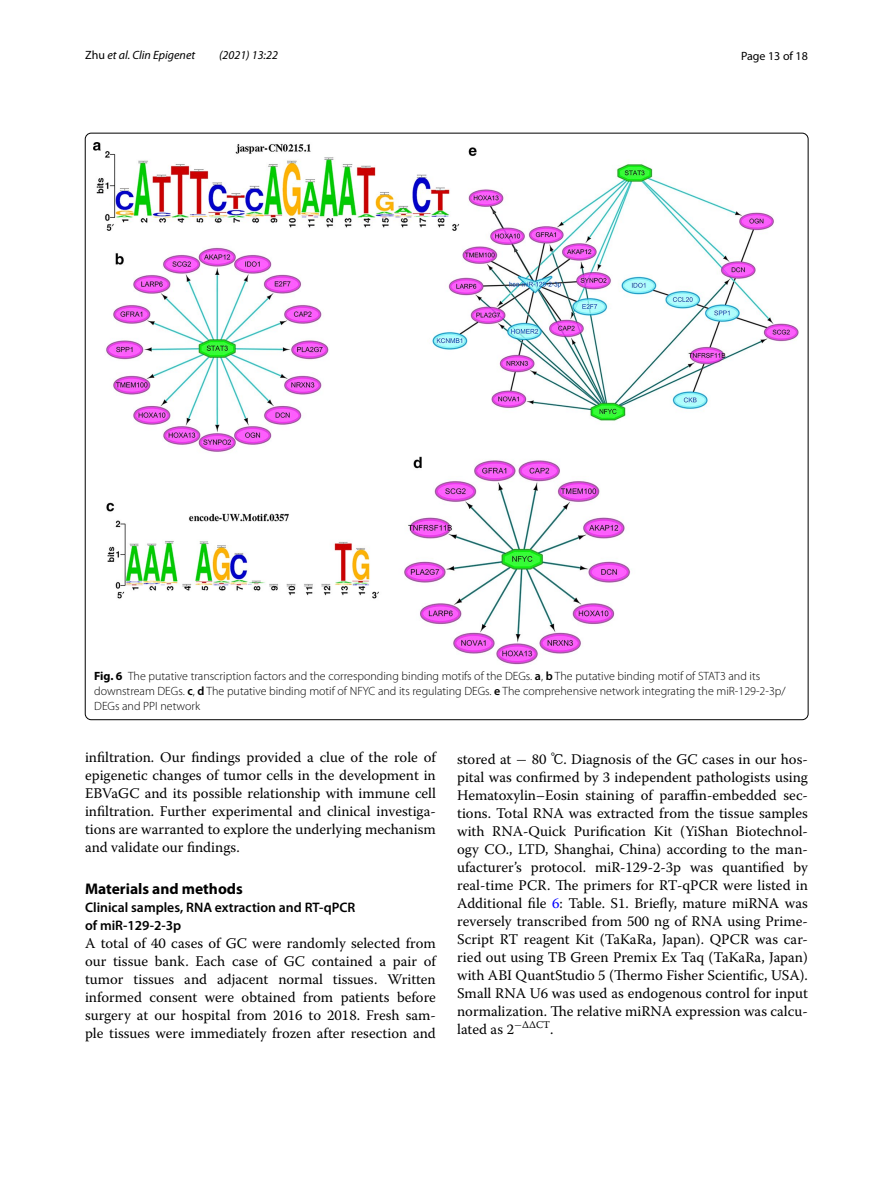
<style>
.page{position:relative;width:893px;height:1187px;background:#fff}
.page>*{position:absolute;margin:0;border:0;box-sizing:border-box;transform-origin:0 0}
.t1{font:700 15.45px "Myriad Pro";color:#000}
.t2{font:14.7px/18px "Warnock Pro";color:#000;text-align:justify}
.t3{font:600 13.8px/18px "Myriad Pro";color:#000}
.t4{font:300 12px/15px "Myriad Pro";color:#000}
.t5{font:italic 12px "Myriad Pro";color:#000}
.t6{font:12px "Myriad Pro";color:#000}
.s1{font-style:normal}
.s2{font-weight:700}
.s3{font-weight:600}
.s4{font-family:"MTSY"}
.s5{font-family:"Code 2000"}
.s6{color:#00f}
</style>
<div class="page">
<img style="left:94px;top:142px;width:705px;height:523px">
<p class="t5" style="left:85px;top:48px;width:112px"><span class="s1">Zhu</span> et al. Clin Epigenet</p>
<p class="t5" style="left:219px;top:48px;width:60px">(2021) 13:22</p>
<p class="t6" style="left:741px;top:48px;width:68px">Page 13 of 18</p>
<p class="t4" style="left:94px;top:668px;width:693px"><span class="s2">Fig. 6</span> The putative transcription factors and the corresponding binding motifs of the DEGs. <span class="s3">a</span>, <span class="s3">b</span> The putative binding motif of STAT3 and its downstream DEGs. <span class="s3">c</span>, <span class="s3">d</span> The putative binding motif of NFYC and its regulating DEGs. <span class="s3">e</span> The comprehensive network integrating the miR-129-2-3p/<br>DEGs and PPI network</p>
<p class="t2" style="left:85px;top:747px;width:352px">infiltration. Our findings provided a clue of the role of epigenetic changes of tumor cells in the development in EBVaGC and its possible relationship with immune cell infiltration. Further experimental and clinical investiga&shy;tions are warranted to explore the underlying mechanism and validate our findings.</p>
<p class="t1" style="left:85px;top:878px;width:159px">Materials and methods</p>
<p class="t3" style="left:85px;top:898px;width:272px">Clinical samples, RNA extraction and RT‑qPCR of miR‑129‑2‑3p</p>
<p class="t2" style="left:85px;top:934px;width:352px">A total of 40 cases of GC were randomly selected from our tissue bank. Each case of GC contained a pair of tumor tissues and adjacent normal tissues. Written informed consent were obtained from patients before surgery at our hospital from 2016 to 2018. Fresh sam&shy;ple tissues were immediately frozen after resection and</p>
<p class="t2" style="left:457px;top:749px;width:352px">stored at <span class="s4">−</span> 80 <span class="s5">℃</span>. Diagnosis of the GC cases in our hos&shy;pital was confirmed by 3 independent pathologists using Hematoxylin–Eosin staining of paraffin-embedded sec&shy;tions. Total RNA was extracted from the tissue samples with RNA-Quick Purification Kit (YiShan Biotechnol&shy;ogy CO., LTD, Shanghai, China) according to the man&shy;ufacturer’s protocol. miR-129-2-3p was quantified by real-time PCR. The primers for RT-qPCR were listed in Additional file <span class="s6">6</span>: Table. S1. Briefly, mature miRNA was reversely transcribed from 500 ng of RNA using Prime-Script RT reagent Kit (TaKaRa, Japan). QPCR was car&shy;ried out using TB Green Premix Ex Taq (TaKaRa, Japan) with ABI QuantStudio 5 (Thermo Fisher Scientific, USA).<br>Small RNA U6 was used as endogenous control for input normalization. The relative miRNA expression was calcu&shy;lated as 2<sup>−</sup><sup>ΔΔCT</sup>.</p>
</div>
